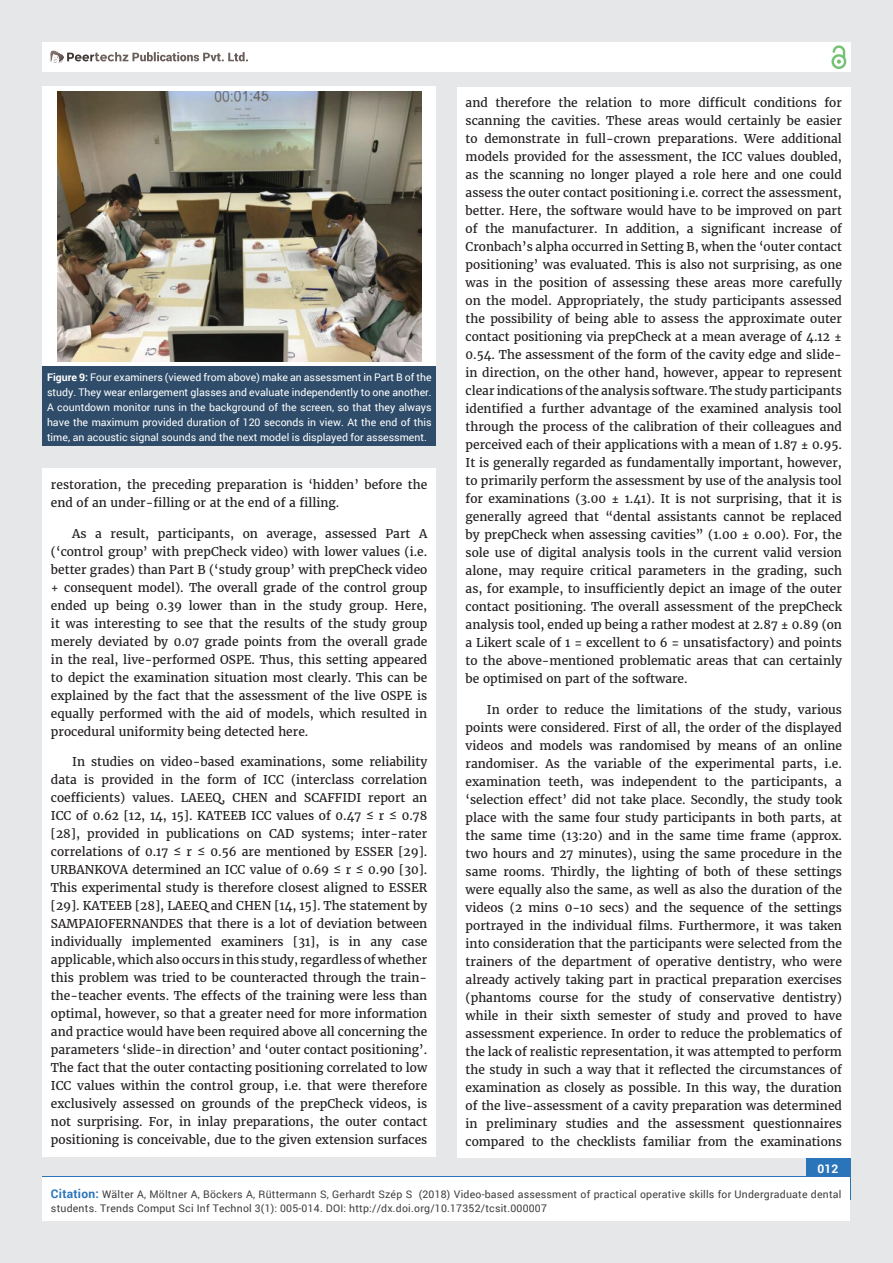
<style>
.page{position:relative;width:893px;height:1263px;background:#e6e7e9}
.page>*{position:absolute;margin:0;border:0;box-sizing:border-box;transform-origin:0 0}
.t1{font:12px/18px "Merriweather";color:#231f20;text-align:justify}
.t2{font:700 12px "Roboto";color:#fff}
.t3{font:10.5px/15px "Roboto";color:#fff;text-align:justify}
.t4{font:10.5px/13.5px "Roboto";letter-spacing:.02em;color:#3e3e3f}
.s1{font-weight:700}
.s2{font-weight:700;font-size:12px;color:#2a75ba}
</style>
<div class="page">
<div style="left:42px;top:43px;width:808px;height:29px;background:#fff"></div>
<div style="left:831px;top:54px;width:15px;height:15px;border:2px solid #72c272;border-radius:50%"></div>
<svg style="left:831px;top:45px;width:15px;height:19px"></svg>
<div style="left:806px;top:1157px;width:44px;height:43px;background:#2a75ba"></div>
<svg style="left:49px;top:50px;width:199px;height:14px"></svg>
<div style="left:42px;top:1177px;width:808px;height:43px;background:#fff"></div>
<div style="left:43px;top:87px;width:393px;height:279px;background:#fff"></div>
<div style="left:43px;top:366px;width:393px;height:80px;background:#2f4d6a"></div>
<img style="left:57px;top:91px;width:364px;height:271px">
<div style="left:42px;top:469px;width:394px;height:688px;background:#fff"></div>
<div style="left:457px;top:87px;width:393px;height:1070px;background:#fff"></div>
<p class="t3" style="left:47px;top:370px;width:386px"><span class="s1">Figure 9:</span> Four examiners (viewed from above) make an assessment in Part B of the study. They wear enlargement glasses and evaluate independently to one another.<br>A countdown monitor runs in the background of the screen, so that they always have the maximum provided duration of 120 seconds in view. At the end of this time, an acoustic signal sounds and the next model is displayed for assessment.</p>
<p class="t1" style="left:51px;top:476px;width:378px">restoration, the preceding preparation is ‘hidden’ before the end of an under-filling or at the end of a filling.</p>
<p class="t1" style="left:51px;top:524px;width:378px;text-indent:21px">As a result, participants, on average, assessed Part A (‘control group’ with prepCheck video) with lower values (i.e. better grades) than Part B (‘study group’ with prepCheck video + consequent model). The overall grade of the control group ended up being 0.39 lower than in the study group. Here, it was interesting to see that the results of the study group merely deviated by 0.07 grade points from the overall grade in the real, live-performed OSPE. Thus, this setting appeared to depict the examination situation most clearly. This can be explained by the fact that the assessment of the live OSPE is equally performed with the aid of models, which resulted in procedural uniformity being detected here.</p>
<p class="t1" style="left:51px;top:753px;width:378px;text-indent:21px">In studies on video-based examinations, some reliability data is provided in the form of ICC (interclass correlation coefficients) values. LAEEQ, CHEN and SCAFFIDI report an ICC of 0.62 [12, 14, 15]. KATEEB ICC values of 0.47 ≤ r ≤ 0.78 [28], provided in publications on CAD systems; inter-rater correlations of 0.17 ≤ r ≤ 0.56 are mentioned by ESSER [29].<br>URBANKOVA determined an ICC value of 0.69 ≤ r ≤ 0.90 [30].<br>This experimental study is therefore closest aligned to ESSER [29]. KATEEB [28], LAEEQ and CHEN [14, 15]. The statement by SAMPAIOFERNANDES that there is a lot of deviation between individually implemented examiners [31], is in any case applicable, which also occurs in this study, regardless of whether this problem was tried to be counteracted through the train&shy;the-teacher events. The effects of the training were less than optimal, however, so that a greater need for more information and practice would have been required above all concerning the parameters ‘slide-in direction’ and ‘outer contact positioning’.<br>The fact that the outer contacting positioning correlated to low ICC values within the control group, i.e. that were therefore exclusively assessed on grounds of the prepCheck videos, is not surprising. For, in inlay preparations, the outer contact positioning is conceivable, due to the given extension surfaces</p>
<p class="t1" style="left:466px;top:94px;width:378px">and therefore the relation to more difficult conditions for scanning the cavities. These areas would certainly be easier to demonstrate in full-crown preparations. Were additional models provided for the assessment, the ICC values doubled, as the scanning no longer played a role here and one could assess the outer contact positioning i.e. correct the assessment, better. Here, the software would have to be improved on part of the manufacturer. In addition, a significant increase of Cronbach’s alpha occurred in Setting B, when the ‘outer contact positioning’ was evaluated. This is also not surprising, as one was in the position of assessing these areas more carefully on the model. Appropriately, the study participants assessed the possibility of being able to assess the approximate outer contact positioning via prepCheck at a mean average of 4.12 ± 0.54. The assessment of the form of the cavity edge and slide&shy;in direction, on the other hand, however, appear to represent clear indications of the analysis software. The study participants identified a further advantage of the examined analysis tool through the process of the calibration of their colleagues and perceived each of their applications with a mean of 1.87 ± 0.95.<br>It is generally regarded as fundamentally important, however, to primarily perform the assessment by use of the analysis tool for examinations (3.00 ± 1.41). It is not surprising, that it is generally agreed that “dental assistants cannot be replaced by prepCheck when assessing cavities” (1.00 ± 0.00). For, the sole use of digital analysis tools in the current valid version alone, may require critical parameters in the grading, such as, for example, to insufficiently depict an image of the outer contact positioning. The overall assessment of the prepCheck analysis tool, ended up being a rather modest at 2.87 ± 0.89 (on a Likert scale of 1 = excellent to 6 = unsatisfactory) and points to the above-mentioned problematic areas that can certainly be optimised on part of the software.</p>
<p class="t1" style="left:466px;top:701px;width:378px;text-indent:21px">In order to reduce the limitations of the study, various points were considered. First of all, the order of the displayed videos and models was randomised by means of an online randomiser. As the variable of the experimental parts, i.e. examination teeth, was independent to the participants, a ‘selection effect’ did not take place. Secondly, the study took place with the same four study participants in both parts, at the same time (13:20) and in the same time frame (approx. two hours and 27 minutes), using the same procedure in the same rooms. Thirdly, the lighting of both of these settings were equally also the same, as well as also the duration of the videos (2 mins 0-10 secs) and the sequence of the settings portrayed in the individual films. Furthermore, it was taken into consideration that the participants were selected from the trainers of the department of operative dentistry, who were already actively taking part in practical preparation exercises (phantoms course for the study of conservative dentistry) while in their sixth semester of study and proved to have assessment experience. In order to reduce the problematics of the lack of realistic representation, it was attempted to perform the study in such a way that it reflected the circumstances of examination as closely as possible. In this way, the duration of the live-assessment of a cavity preparation was determined in preliminary studies and the assessment questionnaires compared to the checklists familiar from the examinations</p>
<p class="t2" style="left:817px;top:1161px;width:22px">012</p>
<p class="t4" style="left:51px;top:1188px;width:792px"><span class="s2">Citation:</span> Wälter A, Möltner A, Böckers A, Rüttermann S, Gerhardt Szép S (2018) Video-based assessment of practical operative skills for Undergraduate dental students. Trends Comput Sci Inf Technol 3(1): 005-014. DOI: http://dx.doi.org/10.17352/tcsit.000007</p>
</div>
